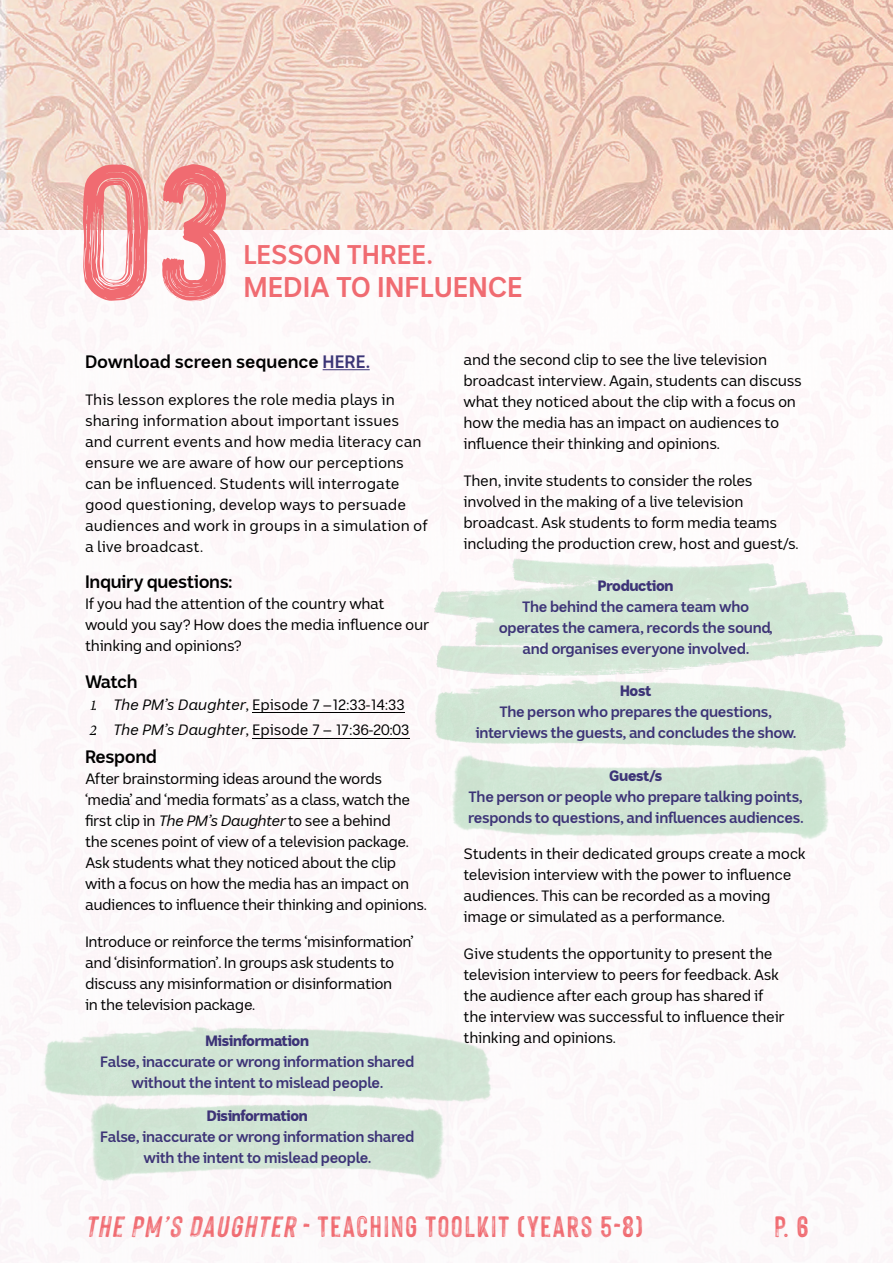
<style>
.page{position:relative;width:893px;height:1263px;background:#fdf9fa}
.page>*{position:absolute;margin:0;border:0;box-sizing:border-box;transform-origin:0 0}
.Quotation_marks{font:210px "Hackney Vector";color:#f06b71}
.Master_page_-_data{font:32.4px "Hackney Vector";letter-spacing:.04em;color:#f06b71}
.Contents_-_title{font:700 28.5px "ABC Sans Nova";color:#f06b71}
.Highlighted_-_left{font:700 27px "ABC Sans Nova";color:#f06b71}
.Highlighted_-_left-2{font:700 18px "ABC Sans Nova";letter-spacing:-.02em;color:#000}
.Highlighted_-_left-3{font:700 18px "ABC Sans Nova";color:#000}
.Highlighted_-_left-4{font:15px/21px "ABC Sans Nova";letter-spacing:-.02em;color:#000}
.Highlighted_-_left-5{font:700 15px/21px "ABC Sans Nova";letter-spacing:-.02em;color:#3d3477;text-align:center}
.Highlighted_-_left-6{font:15px/21px "ABC Sans Nova";color:#000}
.s1{color:#3b3476}
.s2{font-family:"Minion Pro";font-style:italic}
.s3{font-style:italic}
.s4{font-weight:900}
</style>
<div class="page">
<img style="left:91px;top:1115px;width:353px;height:66px">
<img style="left:452px;top:759px;width:376px;height:80px">
<img style="left:434px;top:558px;width:448px;height:108px">
<img style="left:435px;top:666px;width:411px;height:93px">
<img style="left:44px;top:1027px;width:447px;height:88px">
<hr style="left:323px;top:369px;width:47px;height:1px;background:#3b3476">
<img style="left:0;top:0;width:893px;height:229px">
<hr style="left:252px;top:712px;width:153px;height:1px;background:#000">
<hr style="left:252px;top:738px;width:158px;height:1px;background:#000">
<p class="Quotation_marks" style="left:75px;top:117px;width:159px">03</p>
<p class="Highlighted_-_left" style="left:244px;top:238px;width:190px">LESSON THREE.</p>
<p class="Contents_-_title" style="left:244px;top:269px;width:281px">MEDIA TO INFLUENCE</p>
<p class="Highlighted_-_left-3" style="left:85px;top:350px;width:286px">Download screen sequence <span class="s1">HERE.</span></p>
<p class="Highlighted_-_left-6" style="left:85px;top:389px;width:344px">This lesson explores the role media plays in sharing information about important issues and current events and how media literacy can ensure we are aware of how our perceptions can be influenced. Students will interrogate good questioning, develop ways to persuade audiences and work in groups in a simulation of a live broadcast.</p>
<p class="Highlighted_-_left-2" style="left:85px;top:571px;width:149px">Inquiry questions:</p>
<p class="Highlighted_-_left-4" style="left:85px;top:594px;width:346px">If you had the attention of the country what would you say? How does the media influence our thinking and opinions?</p>
<p class="Highlighted_-_left-2" style="left:85px;top:671px;width:54px">Watch</p>
<p class="Highlighted_-_left-4" style="left:89px;top:694px;width:317px"><span class="s2">1.</span> <span class="s3">The PM’s Daughter</span>, Episode 7 –12:33-14:33</p>
<p class="Highlighted_-_left-4" style="left:89px;top:720px;width:322px"><span class="s2">2.</span> <span class="s3">The PM’s Daughter</span>, Episode 7 – 17:36-20:03</p>
<p class="Highlighted_-_left-2" style="left:85px;top:745px;width:73px">Respond</p>
<p class="Highlighted_-_left-4" style="left:85px;top:768px;width:343px">After brainstorming ideas around the words ‘media’ and ‘media formats’ as a class, watch the first clip in <span class="s3">The PM’s Daughter</span> to see a behind<br>the scenes point of view of a television package.<br>Ask students what they noticed about the clip with a focus on how the media has an impact on audiences to influence their thinking and opinions.</p>
<p class="Highlighted_-_left-4" style="left:85px;top:931px;width:330px">Introduce or reinforce the terms ‘misinformation’ and ‘disinformation’. In groups ask students to discuss any misinformation or disinformation<br>in the television package.</p>
<p class="Highlighted_-_left-5" style="left:100px;top:1030px;width:315px"><span class="s4">Misinformation<br></span>False, inaccurate or wrong information shared without the intent to mislead people.</p>
<p class="Highlighted_-_left-5" style="left:100px;top:1105px;width:315px"><span class="s4">Disinformation<br></span>False, inaccurate or wrong information shared with the intent to mislead people.</p>
<p class="Highlighted_-_left-4" style="left:463px;top:349px;width:340px">and the second clip to see the live television broadcast interview. Again, students can discuss what they noticed about the clip with a focus on how the media has an impact on audiences to influence their thinking and opinions.</p>
<p class="Highlighted_-_left-4" style="left:463px;top:470px;width:336px">Then, invite students to consider the roles involved in the making of a live television broadcast. Ask students to form media teams including the production crew, host and guest/s.</p>
<p class="Highlighted_-_left-5" style="left:499px;top:575px;width:276px"><span class="s4">Production<br></span>The behind the camera team who operates the camera, records the sound, and organises everyone involved.</p>
<p class="Highlighted_-_left-5" style="left:475px;top:680px;width:322px"><span class="s4">Host<br></span>The person who prepares the questions, interviews the guests, and concludes the show.</p>
<p class="Highlighted_-_left-5" style="left:468px;top:765px;width:337px"><span class="s4">Guest/s<br></span>The person or people who prepare talking points, responds to questions, and influences audiences.</p>
<p class="Highlighted_-_left-4" style="left:463px;top:843px;width:344px">Students in their dedicated groups create a mock television interview with the power to influence audiences. This can be recorded as a moving image or simulated as a performance.</p>
<p class="Highlighted_-_left-4" style="left:463px;top:943px;width:323px">Give students the opportunity to present the television interview to peers for feedback. Ask the audience after each group has shared if the interview was successful to influence their thinking and opinions.</p>
<p class="Master_page_-_data" style="left:85px;top:1209px;width:560px"><span class="s3">THE PM’S DAUGHTER</span> - TEACHING TOOLKIT (YEARS 5-8)</p>
<p class="Master_page_-_data" style="left:774px;top:1209px;width:36px">P. 6</p>
</div>
